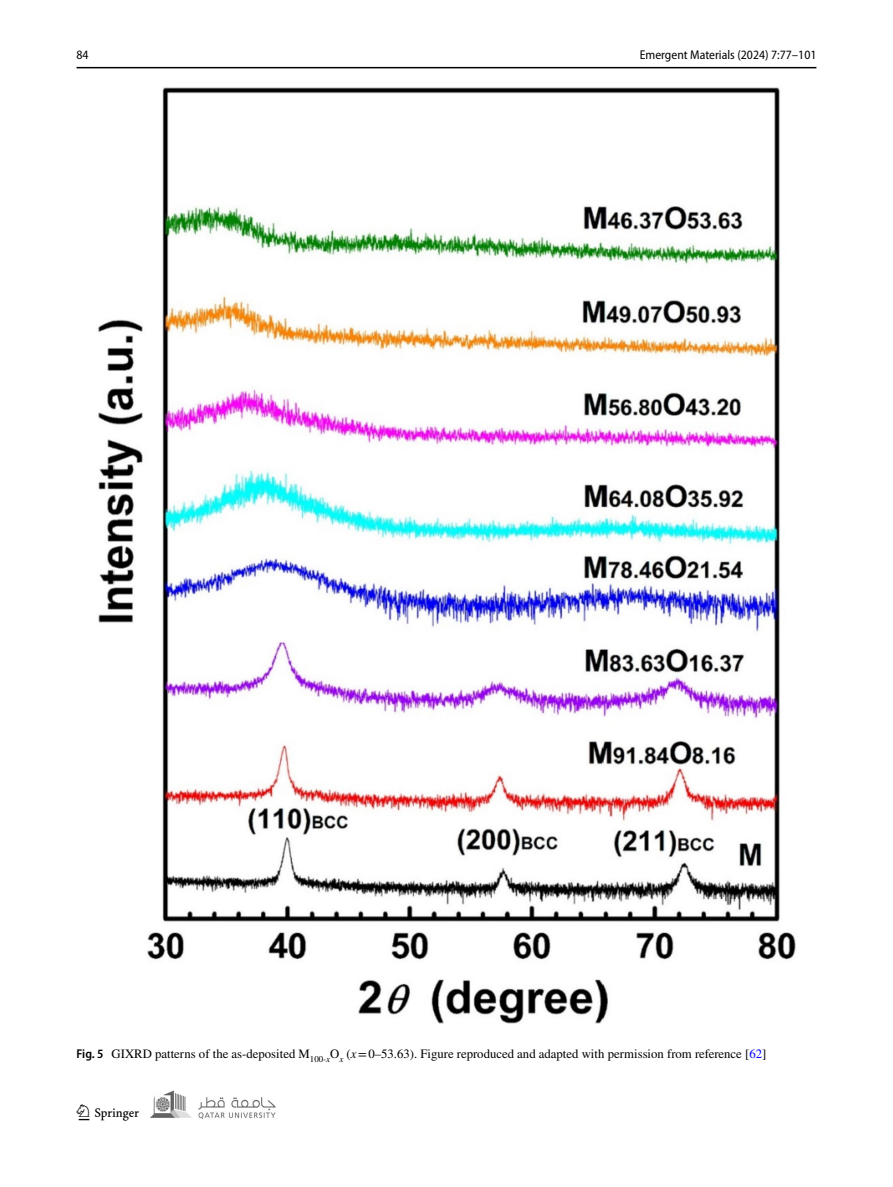
<style>
.page{position:relative;width:893px;height:1187px;background:#fff}
.page>*{position:absolute;margin:0;border:0;box-sizing:border-box;transform-origin:0 0}
.t1{font:22.5px "Springnew Regular 2";color:#000}
.t2{font:12.75px "STIX";color:#000}
.t3{font:semi-condensed 12.75px "Myriad Pro";color:#000}
.s1{font-family:"Myriad Pro";font-weight:600;font-stretch:semi-condensed}
.s2{font-style:italic}
.s3{color:#00f}
</style>
<div class="page">
<hr style="left:77px;top:67px;width:739px;height:1px;background:#000">
<img style="left:150px;top:1090px;width:126px;height:29px">
<img style="left:98px;top:87px;width:698px;height:936px">
<p class="t3" style="left:77px;top:48px;width:14px">84</p>
<p class="t3" style="left:640px;top:48px;width:178px">Emergent Materials (2024) 7:77–101</p>
<p class="t2" style="left:77px;top:1045px;width:691px"><span class="s1">Fig. 5</span> GIXRD patterns of the as-deposited M<sub>100-</sub><sub>x</sub>O<sub>x</sub> (<span class="s2">x</span>=0–53.63). Figure reproduced and adapted with permission from reference [<span class="s3">62</span>]</p>
<h1 class="t1" style="left:79px;top:1104px;width:62px">1 3</h1>
</div>
